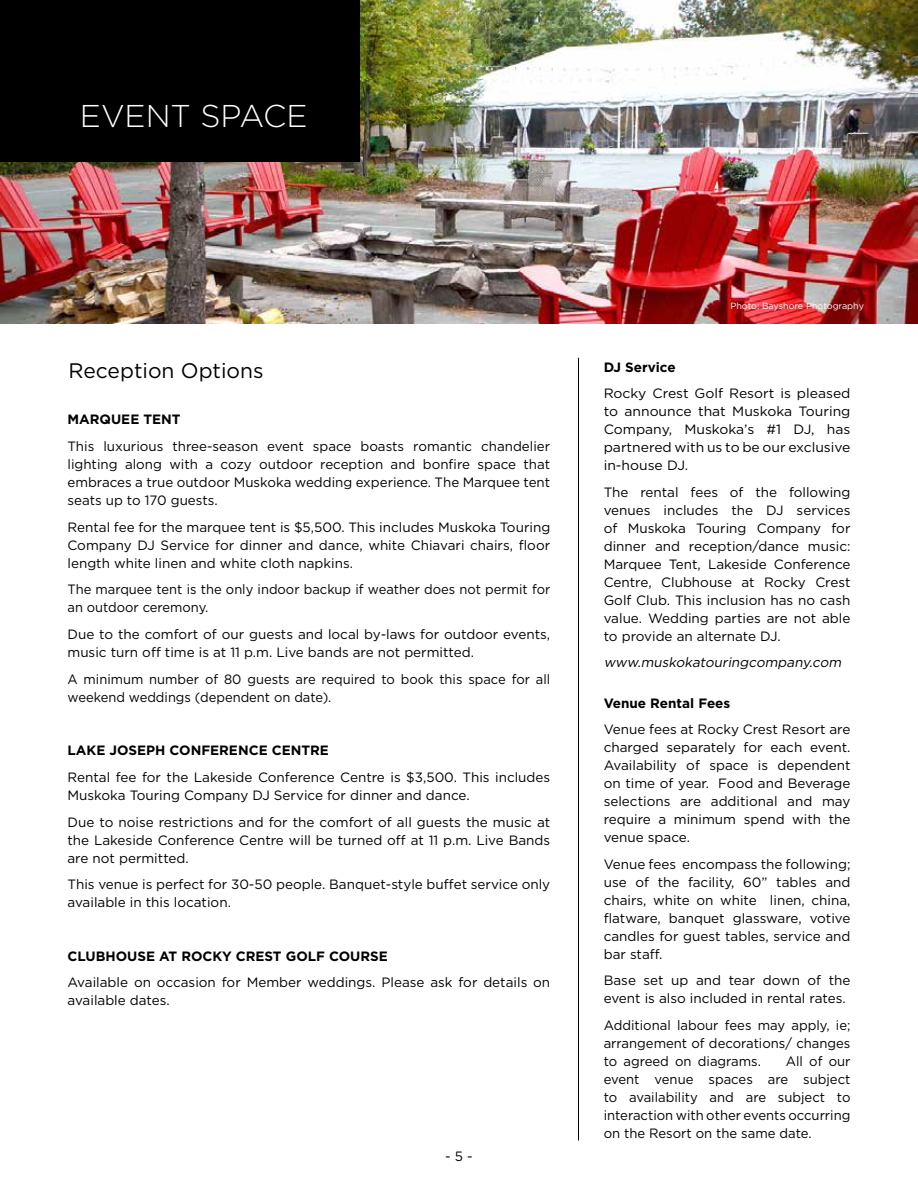
<style>
.page{position:relative;width:918px;height:1188px;background:#fff}
.page>*{position:absolute;margin:0;border:0;box-sizing:border-box;transform-origin:0 0}
.t1{font:300 31.5px "Gotham";color:#fff}
.t2{font:21px "Gotham";color:#000}
.t3{font:13.5px/18px "Gotham";color:#000;text-align:justify}
.t4{font:13.5px/18px "Gotham";color:#000;scale:.96 1}
.t5{font:700 13.5px "Gotham";color:#000}
.t6{font:italic 13.5px "Gotham";color:#000}
.t7{font:9px "Gotham";color:#fff}
</style>
<div class="page">
<img style="left:0;top:0;width:918px;height:324px">
<div style="left:0;top:0;width:360px;height:162px;background:#000"></div>
<hr style="left:578px;top:358px;width:1px;height:782px;background:#000">
<h1 class="t1" style="left:80px;top:96px;width:229px">EVENT SPACE</h1>
<h2 class="t2" style="left:69px;top:357px;width:197px">Reception Options</h2>
<p class="t5" style="left:68px;top:411px;width:115px">MARQUEE TENT</p>
<p class="t3" style="left:68px;top:437px;width:484px">This luxurious three-season event space boasts romantic chandelier lighting along with a cozy outdoor reception and bonfire space that embraces a true outdoor Muskoka wedding experience. The Marquee tent seats up to 170 guests.</p>
<p class="t3" style="left:68px;top:518px;width:484px">Rental fee for the marquee tent is $5,500. This includes Muskoka Touring Company DJ Service for dinner and dance, white Chiavari chairs, floor length white linen and white cloth napkins.</p>
<p class="t4" style="left:68px;top:580px;width:504px">The marquee tent is the only indoor backup if weather does not permit for an outdoor ceremony.</p>
<p class="t3" style="left:68px;top:625px;width:484px">Due to the comfort of our guests and local by-laws for outdoor events, music turn off time is at 11 p.m. Live bands are not permitted.</p>
<p class="t4" style="left:68px;top:670px;width:504px">A minimum number of 80 guests are required to book this space for all weekend weddings (dependent on date).</p>
<p class="t5" style="left:68px;top:742px;width:263px">LAKE JOSEPH CONFERENCE CENTRE</p>
<p class="t3" style="left:68px;top:768px;width:484px">Rental fee for the Lakeside Conference Centre is $3,500. This includes<br>Muskoka Touring Company DJ Service for dinner and dance.</p>
<p class="t3" style="left:68px;top:812px;width:484px">Due to noise restrictions and for the comfort of all guests the music at the Lakeside Conference Centre will be turned off at 11 p.m. Live Bands are not permitted.</p>
<p class="t3" style="left:68px;top:875px;width:484px">This venue is perfect for 30-50 people. Banquet-style buffet service only available in this location.</p>
<p class="t5" style="left:68px;top:947px;width:322px">CLUBHOUSE AT ROCKY CREST GOLF COURSE</p>
<p class="t3" style="left:68px;top:973px;width:484px">Available on occasion for Member weddings. Please ask for details on available dates.</p>
<p class="t3" style="left:445px;top:1147px;width:29px">- 5 -</p>
<p class="t7" style="left:730px;top:300px;width:135px">Photo: Bayshore Photography</p>
<p class="t5" style="left:604px;top:358px;width:73px">DJ Service</p>
<p class="t3" style="left:604px;top:384px;width:248px">Rocky Crest Golf Resort is pleased to announce that Muskoka Touring Company, Muskoka’s #1 DJ, has partnered with us to be our exclusive in-house DJ.</p>
<p class="t3" style="left:604px;top:483px;width:248px">The rental fees of the following venues includes the DJ services of Muskoka Touring Company for dinner and reception/dance music:<br>Marquee Tent, Lakeside Conference Centre, Clubhouse at Rocky Crest Golf Club. This inclusion has no cash value. Wedding parties are not able to provide an alternate DJ.</p>
<p class="t6" style="left:604px;top:654px;width:242px">www.muskokatouringcompany.com</p>
<p class="t5" style="left:604px;top:694px;width:128px">Venue Rental Fees</p>
<p class="t3" style="left:604px;top:720px;width:248px">Venue fees at Rocky Crest Resort are charged separately for each event.<br>Availability of space is dependent on time of year. Food and Beverage selections are additional and may require a minimum spend with the venue space.</p>
<p class="t3" style="left:604px;top:855px;width:248px">Venue fees encompass the following; use of the facility, 60” tables and chairs, white on white linen, china, flatware, banquet glassware, votive candles for guest tables, service and bar staff.</p>
<p class="t3" style="left:604px;top:971px;width:248px">Base set up and tear down of the event is also included in rental rates.</p>
<p class="t3" style="left:604px;top:1016px;width:248px">Additional labour fees may apply, ie; arrangement of decorations/ changes to agreed on diagrams.</p>
<p class="t3" style="left:604px;top:1052px;width:248px;text-indent:182px">All of our event venue spaces are subject to availability and are subject to interaction with other events occurring on the Resort on the same date.</p>
</div>
